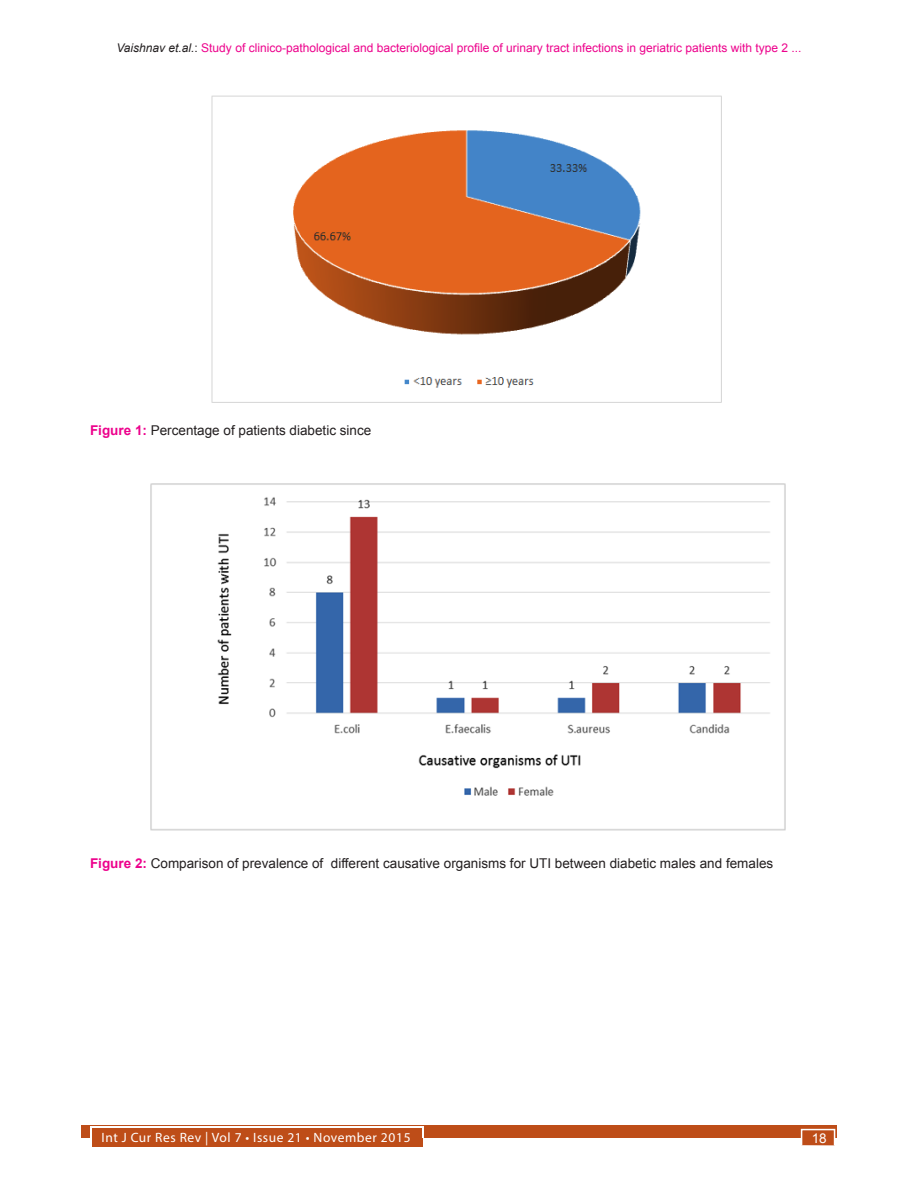
<style>
.page{position:relative;width:918px;height:1188px;background:#fff}
.page>*{position:absolute;margin:0;border:0;box-sizing:border-box;transform-origin:0 0}
.Figure_caption{font:13.5px "Arial";color:#231f20}
.t1{font:13.5px "Myriad Pro";letter-spacing:.04em;color:#fff}
.t2{font:13.5px "Arial";color:#fff}
.t3{font:12px "Arial";color:#ed028c}
.s1{font-style:italic;color:#231f20}
.s2{color:#231f20}
.s3{font-weight:700;color:#ed028c}
</style>
<div class="page">
<div style="left:81px;top:1125px;width:756px;height:13px;background:#be4d18"></div>
<div style="left:92px;top:1128px;width:331px;height:19px;background:#be4d18"></div>
<hr style="left:91px;top:1127px;width:332px;height:1px;background:#fff">
<div style="left:801px;top:1129px;width:34px;height:17px;background:#be4d18;border:2px solid #fff"></div>
<img style="left:211px;top:95px;width:511px;height:308px">
<img style="left:150px;top:483px;width:636px;height:348px">
<p class="t3" style="left:116px;top:40px;width:687px"><span class="s1">Vaishnav et.al.</span><span class="s2">:</span> Study of clinico-pathological and bacteriological profile of urinary tract infections in geriatric patients with type 2 ...</p>
<p class="Figure_caption" style="left:90px;top:421px;width:283px"><span class="s3">Figure 1:</span> Percentage of patients diabetic since</p>
<p class="Figure_caption" style="left:90px;top:855px;width:685px"><span class="s3">Figure 2:</span> Comparison of prevalence of different causative organisms for UTI between diabetic males and females</p>
<p class="t1" style="left:101px;top:1129px;width:311px">Int J Cur Res Rev | Vol 7 • Issue 21 • November 2015</p>
<p class="t2" style="left:812px;top:1130px;width:16px">18</p>
</div>
